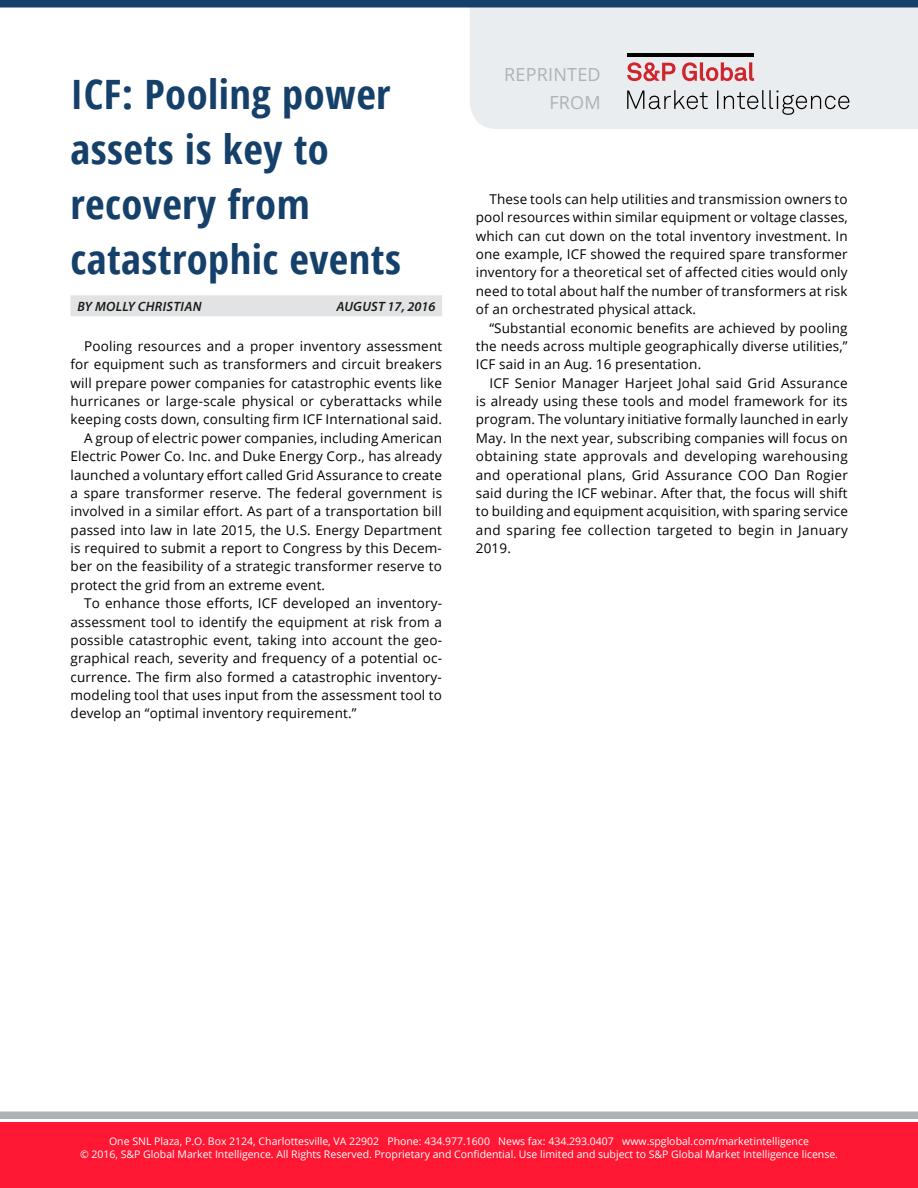
<style>
.page{position:relative;width:918px;height:1188px;background:#fff}
.page>*{position:absolute;margin:0;border:0;box-sizing:border-box;transform-origin:0 0}
.t1{font:700 condensed 40.5px/55.1px "Open Sans";letter-spacing:.01em;color:#15406a;scale:1.05 1}
.t2{font:33px "Myriad Pro";letter-spacing:.095em;color:#fff;scale:2 1}
.t3{font:18px "Open Sans";letter-spacing:.01em;color:#aeb2b4}
.t4{font:13.5px/18.3px "Open Sans";letter-spacing:.01em;color:#000;text-align:justify}
.t5{font:italic 600 13.5px "Myriad Pro";letter-spacing:.025em;color:#1a1a1a}
.t6{font:italic 600 13.5px "Myriad Pro";letter-spacing:.005em;color:#1a1a1a}
.t7{font:10.5px/12.6px "Open Sans";color:#fff;text-align:center}
</style>
<div class="page">
<div style="left:0;top:1112px;width:918px;height:7px;background:#aeb2b4"></div>
<div style="left:0;top:1122px;width:918px;height:66px;background:#ff1833"></div>
<div style="left:470px;top:8px;width:448px;height:121px;background:#eaedf0"></div>
<svg style="left:627px;top:90px;width:222px;height:25px"></svg>
<svg style="left:627px;top:62px;width:127px;height:20px"></svg>
<hr style="left:627px;top:54px;width:127px;height:3px;background:#000">
<div style="left:0;top:0;width:918px;height:8px;background:#15406a"></div>
<div style="left:71px;top:295px;width:371px;height:21px;background:#e2e3e4"></div>
<h1 class="t1" style="left:71px;top:66px;width:306px">ICF: Pooling power</h1>
<h1 class="t1" style="left:71px;top:121px;width:316px">assets is key to recovery from catastrophic events</h1>
<p class="t5" style="left:77px;top:298px;width:126px">BY MOLLY CHRISTIAN</p>
<p class="t6" style="left:336px;top:298px;width:101px">AUGUST 17, 2016</p>
<p class="t4" style="left:84px;top:337px;width:360px">Pooling resources and a proper inventory assessment</p>
<p class="t4" style="left:71px;top:355px;width:373px">for equipment such as transformers and circuit breakers</p>
<p class="t4" style="left:71px;top:373px;width:373px">will prepare power companies for catastrophic events like</p>
<p class="t4" style="left:71px;top:392px;width:373px">hurricanes or large-scale physical or cyberattacks while</p>
<p class="t4" style="left:71px;top:410px;width:373px">keeping costs down, consulting firm ICF International said.</p>
<p class="t4" style="left:84px;top:428px;width:359px">A group of electric power companies, including American</p>
<p class="t4" style="left:71px;top:447px;width:373px">Electric Power Co. Inc. and Duke Energy Corp., has already</p>
<p class="t4" style="left:71px;top:465px;width:373px">launched a voluntary effort called Grid Assurance to create</p>
<p class="t4" style="left:71px;top:484px;width:373px">a spare transformer reserve. The federal government is</p>
<p class="t4" style="left:71px;top:502px;width:373px">involved in a similar effort. As part of a transportation bill</p>
<p class="t4" style="left:71px;top:520px;width:373px">passed into law in late 2015, the U.S. Energy Department</p>
<p class="t4" style="left:71px;top:539px;width:373px">is required to submit a report to Congress by this Decem-</p>
<p class="t4" style="left:71px;top:557px;width:373px">ber on the feasibility of a strategic transformer reserve to</p>
<p class="t4" style="left:71px;top:575px;width:256px">protect the grid from an extreme event.</p>
<p class="t4" style="left:84px;top:594px;width:359px">To enhance those efforts, ICF developed an inventory-</p>
<p class="t4" style="left:71px;top:612px;width:373px">assessment tool to identify the equipment at risk from a</p>
<p class="t4" style="left:71px;top:631px;width:373px">possible catastrophic event, taking into account the geo-</p>
<p class="t4" style="left:71px;top:649px;width:373px">graphical reach, severity and frequency of a potential oc-</p>
<p class="t4" style="left:71px;top:667px;width:373px">currence. The firm also formed a catastrophic inventory-</p>
<p class="t4" style="left:71px;top:686px;width:373px">modeling tool that uses input from the assessment tool to</p>
<p class="t4" style="left:71px;top:704px;width:287px">develop an “optimal inventory requirement.”</p>
<h3 class="t3" style="left:504px;top:62px;width:98px">REPRINTED</h3>
<h3 class="t3" style="left:549px;top:90px;width:53px">FROM</h3>
<p class="t4" style="left:476px;top:190px;width:374px;text-indent:14px">These tools can help utilities and transmission owners to pool resources within similar equipment or voltage classes, which can cut down on the total inventory investment. In one example, ICF showed the required spare transformer inventory for a theoretical set of affected cities would only need to total about half the number of transformers at risk of an orchestrated physical attack.</p>
<p class="t4" style="left:476px;top:318px;width:373px;text-indent:14px">“Substantial economic benefits are achieved by pooling the needs across multiple geographically diverse utilities,” ICF said in an Aug. 16 presentation.</p>
<p class="t4" style="left:476px;top:373px;width:374px;text-indent:14px">ICF Senior Manager Harjeet Johal said Grid Assurance is already using these tools and model framework for its program. The voluntary initiative formally launched in early May. In the next year, subscribing companies will focus on obtaining state approvals and developing warehousing and operational plans, Grid Assurance COO Dan Rogier said during the ICF webinar. After that, the focus will shift to building and equipment acquisition, with sparing service and sparing fee collection targeted to begin in January 2019.</p>
<h2 class="t2" style="left:63px;top:1127px;width:328px">http://www.snl.com</h2>
<p class="t7" style="left:80px;top:1135px;width:760px">One SNL Plaza, P.O. Box 2124, Charlottesville, VA 22902 Phone: 434.977.1600 News fax: 434.293.0407 www.spglobal.com/marketintelligence<br>© 2016, S&amp;P Global Market Intelligence. All Rights Reserved. Proprietary and Confidential. Use limited and subject to S&amp;P Global Market Intelligence license.</p>
</div>
